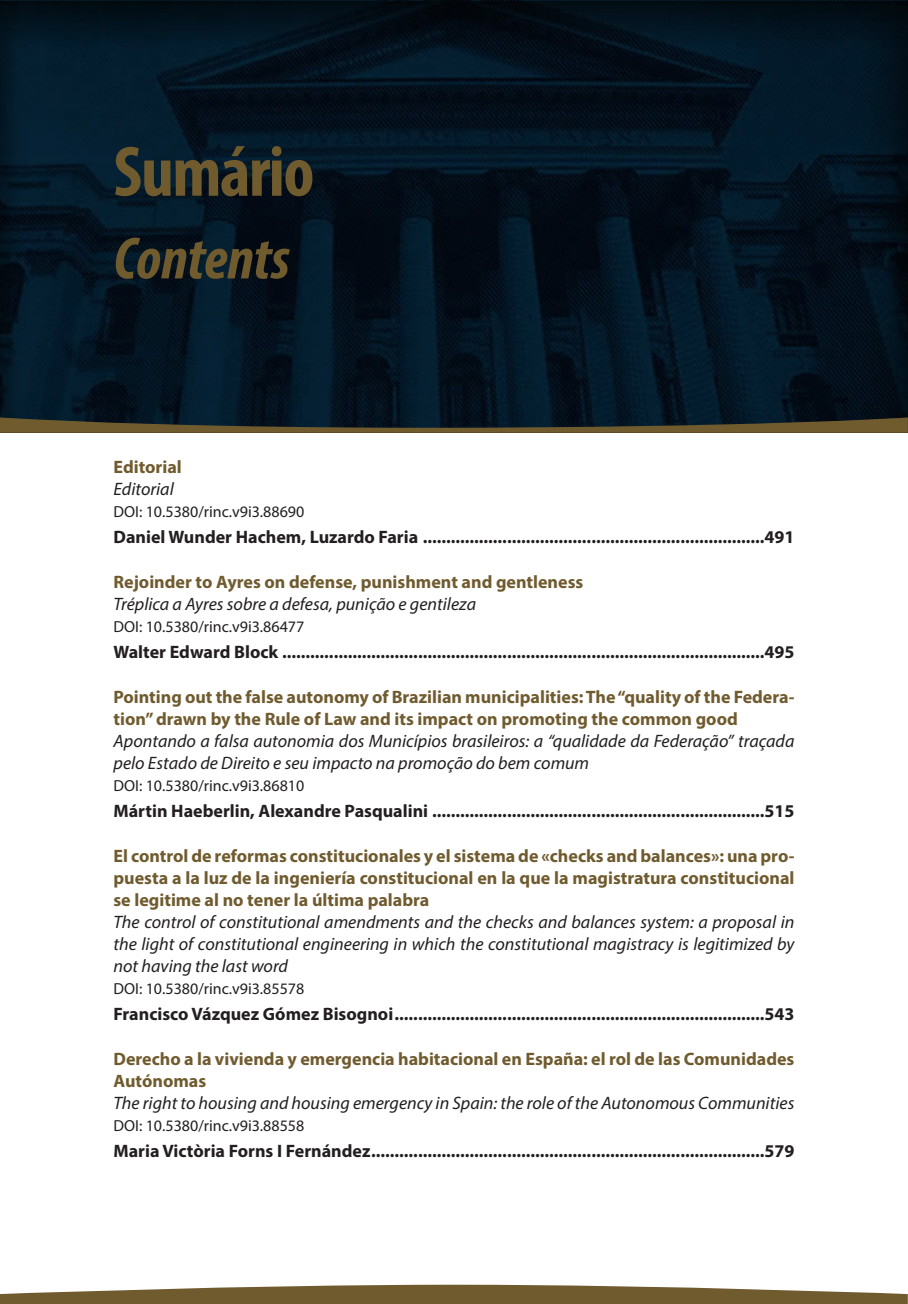
<style>
.page{position:relative;width:908px;height:1304px;background:#fff}
.page>*{position:absolute;margin:0;border:0;box-sizing:border-box;transform-origin:0 0}
.Tit__Reg{font:700 condensed 72px "Myriad Pro";letter-spacing:-.02em;color:#705b2f}
.Tit__ital{font:italic 700 condensed 60px "Myriad Pro";color:#705b2f}
.NomeAutor_TOC{font:700 18px "Myriad Pro";color:#231f20}
.TítuloArtigo_TOC{font:700 18px/22px "Myriad Pro";color:#705b2f}
.Pa2{font:italic 18px/22px "Myriad Pro";color:#231f20}
.NomeAutor_TOC-2{font:16px "Myriad Pro";color:#231f20}
.List_Paragraph{font:16px "Myriad Pro";color:#231f20}
</style>
<div class="page">
<img style="left:0;top:0;width:907px;height:418px">
<svg style="left:0;top:418px;width:907px;height:15px;background:#3f3b29"></svg>
<svg style="left:0;top:1285px;width:907px;height:19px;background:#877651"></svg>
<p class="Tit__Reg" style="left:113px;top:127px;width:202px">Sumário</p>
<p class="Tit__ital" style="left:113px;top:221px;width:178px">Contents</p>
<p class="TítuloArtigo_TOC" style="left:113px;top:455px;width:70px">Editorial</p>
<p class="Pa2" style="left:113px;top:477px;width:62px">Editorial</p>
<p class="List_Paragraph" style="left:113px;top:501px;width:192px">DOI: 10.5380/rinc.v9i3.88690</p>
<p class="NomeAutor_TOC" style="left:113px;top:525px;width:682px">Daniel Wunder Hachem, Luzardo Faria .........................................................................491</p>
<p class="TítuloArtigo_TOC" style="left:113px;top:570px;width:471px">Rejoinder to Ayres on defense, punishment and gentleness</p>
<p class="Pa2" style="left:113px;top:592px;width:364px">Tréplica a Ayres sobre a defesa, punição e gentileza</p>
<p class="NomeAutor_TOC-2" style="left:113px;top:617px;width:192px">DOI: 10.5380/rinc.v9i3.86477</p>
<p class="NomeAutor_TOC" style="left:113px;top:640px;width:682px">Walter Edward Block .......................................................................................................495</p>
<p class="TítuloArtigo_TOC" style="left:113px;top:685px;width:682px">Pointing out the false autonomy of Brazilian municipalities: The “quality of the Federa&shy;tion” drawn by the Rule of Law and its impact on promoting the common good</p>
<p class="Pa2" style="left:113px;top:730px;width:682px">Apontando a falsa autonomia dos Municípios brasileiros: a “qualidade da Federação” traçada pelo Estado de Direito e seu impacto na promoção do bem comum</p>
<p class="NomeAutor_TOC-2" style="left:113px;top:776px;width:192px">DOI: 10.5380/rinc.v9i3.86810</p>
<p class="NomeAutor_TOC" style="left:113px;top:799px;width:682px">Mártin Haeberlin, Alexandre Pasqualini .......................................................................515</p>
<p class="TítuloArtigo_TOC" style="left:113px;top:844px;width:682px;text-align:justify">El control de reformas constitucionales y el sistema de «checks and balances»: una pro&shy;puesta a la luz de la ingeniería constitucional en la que la magistratura constitucional se legitime al no tener la última palabra</p>
<p class="Pa2" style="left:113px;top:911px;width:682px;text-align:justify">The control of constitutional amendments and the checks and balances system: a proposal in the light of constitutional engineering in which the constitutional magistracy is legitimized by not having the last word</p>
<p class="NomeAutor_TOC-2" style="left:113px;top:979px;width:192px">DOI: 10.5380/rinc.v9i3.85578</p>
<p class="NomeAutor_TOC" style="left:113px;top:1003px;width:682px">Francisco Vázquez Gómez Bisognoi...............................................................................543</p>
<p class="TítuloArtigo_TOC" style="left:113px;top:1047px;width:682px">Derecho a la vivienda y emergencia habitacional en España: el rol de las Comunidades<br>Autónomas</p>
<p class="Pa2" style="left:113px;top:1092px;width:682px">The right to housing and housing emergency in Spain: the role of the Autonomous Communities</p>
<p class="NomeAutor_TOC-2" style="left:113px;top:1116px;width:192px">DOI: 10.5380/rinc.v9i3.88558</p>
<p class="NomeAutor_TOC" style="left:113px;top:1140px;width:682px">Maria Victòria Forns I Fernández....................................................................................579</p>
</div>
